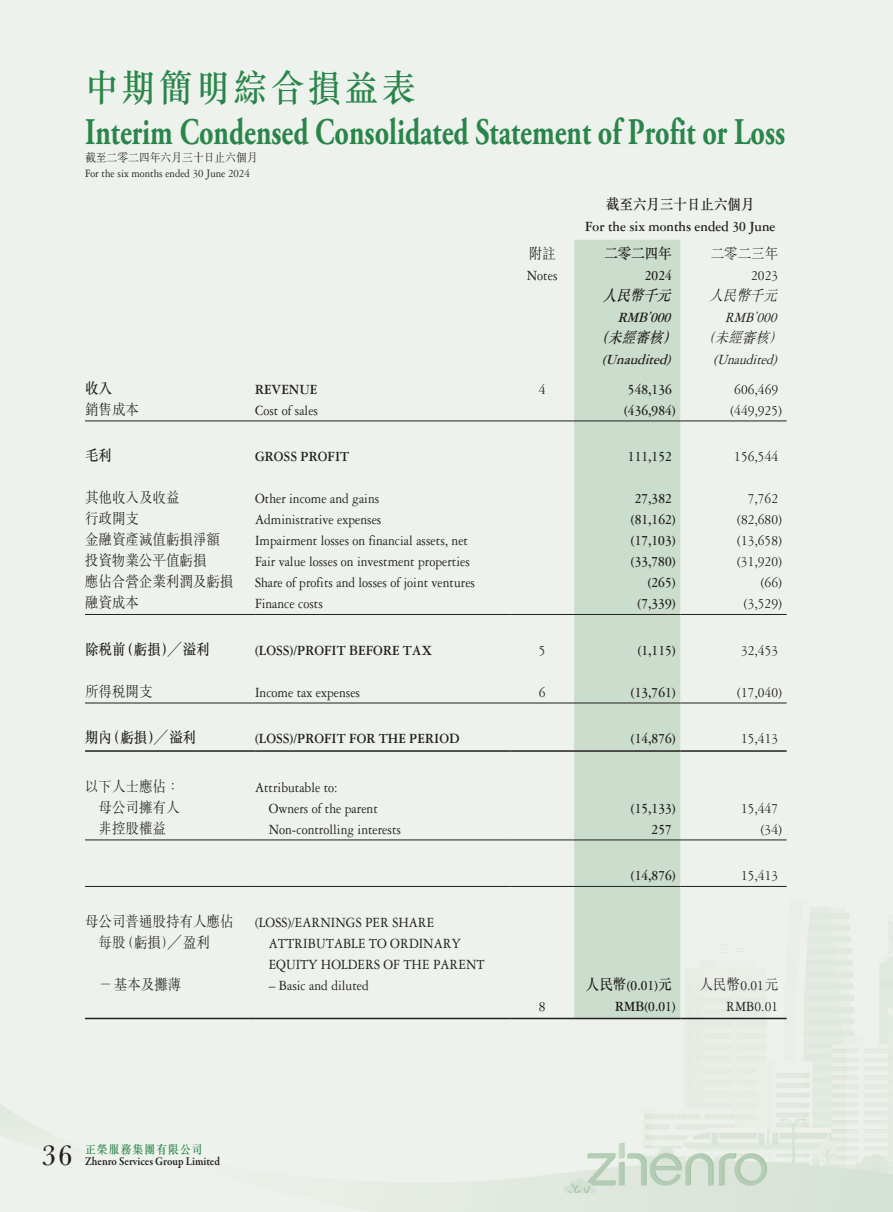
<style>
.page{position:relative;width:893px;height:1212px;background:#edf2ec}
.page>*{position:absolute;margin:0;border:0;box-sizing:border-box;transform-origin:0 0}
.t1{font:700 37.5px "Adobe Garamond Pro";color:#2a854a;scale:.75 1}
.t2{font:500 37.5px "M Sung HK";letter-spacing:.1em;color:#2a854a;scale:.9 1}
.t3{font:500 30px "M Sung HK";color:#231f20;scale:.9 1}
.t4{font:15px/21px "Garamond 3 LT Std";color:#231f20;scale:.9 1}
.t5{font:700 15px "Garamond 3 LT Std";color:#231f20;scale:.9 1}
.t6{font:300 15px/21px "M Sung HK";color:#231f20;scale:.9 1}
.t7{font:500 15px "M Sung HK";color:#231f20;scale:.9 1}
.t8{font:italic 700 15px "Garamond 3 LT Std";color:#231f20;scale:.9 1}
.t9{font:italic 15px "Garamond 3 LT Std";color:#231f20;scale:.9 1}
.t10{font:italic 500 15px "M Sung HK";color:#231f20;scale:.9 1}
.t11{font:italic 300 15px "M Sung HK";color:#231f20;scale:.9 1}
.t12{font:12px "Garamond 3 LT Std";color:#231f20;scale:.9 1}
.t13{font:600 12px "Garamond Premr Pro";color:#231f20;scale:.9 1}
.t14{font:300 12px "M Sung HK";color:#231f20;scale:.9 1}
.t15{font:500 12px "M Sung HK";letter-spacing:.1em;color:#2a854a;scale:.9 1}
.s1{font-family:"M Sung HK";font-weight:500}
.s2{font-family:"Garamond 3 LT Std";font-weight:400}
</style>
<div class="page">
<div style="left:574px;top:240px;width:106px;height:778px;background:#cbdecd"></div>
<hr style="left:85px;top:420px;width:170px;height:1px;background:#231f20">
<hr style="left:255px;top:420px;width:255px;height:1px;background:#231f20">
<hr style="left:510px;top:420px;width:64px;height:1px;background:#231f20">
<hr style="left:574px;top:420px;width:106px;height:1px;background:#231f20">
<hr style="left:680px;top:420px;width:107px;height:1px;background:#231f20">
<hr style="left:85px;top:614px;width:170px;height:1px;background:#231f20">
<hr style="left:255px;top:614px;width:255px;height:1px;background:#231f20">
<hr style="left:510px;top:614px;width:64px;height:1px;background:#231f20">
<hr style="left:574px;top:614px;width:106px;height:1px;background:#231f20">
<hr style="left:680px;top:614px;width:107px;height:1px;background:#231f20">
<hr style="left:85px;top:703px;width:170px;height:1px;background:#231f20">
<hr style="left:255px;top:703px;width:255px;height:1px;background:#231f20">
<hr style="left:510px;top:703px;width:64px;height:1px;background:#231f20">
<hr style="left:574px;top:703px;width:106px;height:1px;background:#231f20">
<hr style="left:680px;top:703px;width:107px;height:1px;background:#231f20">
<hr style="left:85px;top:750px;width:170px;height:2px;background:#231f20">
<hr style="left:255px;top:750px;width:255px;height:2px;background:#231f20">
<hr style="left:510px;top:750px;width:64px;height:2px;background:#231f20">
<hr style="left:574px;top:750px;width:106px;height:2px;background:#231f20">
<hr style="left:680px;top:750px;width:107px;height:2px;background:#231f20">
<hr style="left:85px;top:839px;width:170px;height:1px;background:#231f20">
<hr style="left:255px;top:839px;width:255px;height:1px;background:#231f20">
<hr style="left:510px;top:839px;width:64px;height:1px;background:#231f20">
<hr style="left:574px;top:839px;width:106px;height:1px;background:#231f20">
<hr style="left:680px;top:839px;width:107px;height:1px;background:#231f20">
<hr style="left:85px;top:886px;width:170px;height:1px;background:#231f20">
<hr style="left:255px;top:886px;width:255px;height:1px;background:#231f20">
<hr style="left:510px;top:886px;width:64px;height:1px;background:#231f20">
<hr style="left:574px;top:886px;width:106px;height:1px;background:#231f20">
<hr style="left:680px;top:886px;width:107px;height:1px;background:#231f20">
<hr style="left:85px;top:1018px;width:170px;height:1px;background:#231f20">
<hr style="left:255px;top:1018px;width:255px;height:1px;background:#231f20">
<hr style="left:510px;top:1018px;width:64px;height:1px;background:#231f20">
<hr style="left:574px;top:1018px;width:106px;height:1px;background:#231f20">
<hr style="left:680px;top:1018px;width:107px;height:1px;background:#231f20">
<h1 class="t2" style="left:85px;top:62px;width:369px">中期簡明綜合損益表</h1>
<h1 class="t1" style="left:85px;top:110px;width:935px">Interim Condensed Consolidated Statement of Profit or Loss</h1>
<p class="t14" style="left:85px;top:149px;width:194px">截至二零二四年六月三十日止六個月</p>
<p class="t12" style="left:85px;top:166px;width:184px">For the six months ended 30 June 2024</p>
<p class="t7" style="left:606px;top:194px;width:166px">截至六月三十日止六個月</p>
<p class="t5" style="left:585px;top:219px;width:213px">For the six months ended 30 June</p>
<p class="t6" style="left:529px;top:242px;width:31px">附註</p>
<p class="t7" style="left:604px;top:243px;width:76px">二零二四年</p>
<p class="t6" style="left:711px;top:242px;width:77px">二零二三年</p>
<p class="t4" style="left:527px;top:265px;width:36px">Notes</p>
<p class="t5" style="left:645px;top:267px;width:31px">2024</p>
<p class="t4" style="left:751px;top:265px;width:31px">2023</p>
<p class="t10" style="left:603px;top:285px;width:82px">人民幣千元</p>
<p class="t11" style="left:709px;top:285px;width:82px">人民幣千元</p>
<p class="t8" style="left:618px;top:309px;width:65px">RMB’000</p>
<p class="t9" style="left:725px;top:309px;width:64px">RMB’000</p>
<p class="t10" style="left:595px;top:327px;width:97px">（未經審核）</p>
<p class="t11" style="left:701px;top:327px;width:97px">（未經審核）</p>
<p class="t8" style="left:602px;top:351px;width:82px">(Unaudited)</p>
<p class="t9" style="left:714px;top:351px;width:76px">(Unaudited)</p>
<p class="t7" style="left:85px;top:378px;width:31px">收入</p>
<p class="t5" style="left:255px;top:381px;width:71px">REVENUE</p>
<p class="t4" style="left:539px;top:379px;width:9px">4</p>
<p class="t5" style="left:628px;top:381px;width:50px">548,136</p>
<p class="t4" style="left:734px;top:379px;width:50px">606,469</p>
<p class="t6" style="left:85px;top:398px;width:61px">銷售成本</p>
<p class="t4" style="left:255px;top:400px;width:71px">Cost of sales</p>
<p class="t5" style="left:624px;top:402px;width:59px">(436,984)</p>
<p class="t4" style="left:730px;top:400px;width:59px">(449,925)</p>
<p class="t7" style="left:85px;top:445px;width:31px">毛利</p>
<p class="t5" style="left:255px;top:449px;width:106px">GROSS PROFIT</p>
<p class="t5" style="left:628px;top:449px;width:50px">111,152</p>
<p class="t4" style="left:734px;top:446px;width:50px">156,544</p>
<p class="t6" style="left:85px;top:486px;width:106px">其他收入及收益</p>
<p class="t4" style="left:255px;top:488px;width:139px">Other income and gains</p>
<p class="t5" style="left:635px;top:491px;width:43px">27,382</p>
<p class="t4" style="left:748px;top:488px;width:35px">7,762</p>
<p class="t6" style="left:85px;top:507px;width:62px">行政開支</p>
<p class="t4" style="left:255px;top:509px;width:142px">Administrative expenses</p>
<p class="t5" style="left:631px;top:512px;width:51px">(81,162)</p>
<p class="t4" style="left:737px;top:509px;width:51px">(82,680)</p>
<p class="t6" style="left:85px;top:528px;width:151px">金融資產減值虧損淨額</p>
<p class="t4" style="left:255px;top:530px;width:238px">Impairment losses on financial assets, net</p>
<p class="t5" style="left:631px;top:533px;width:51px">(17,103)</p>
<p class="t4" style="left:737px;top:530px;width:51px">(13,658)</p>
<p class="t6" style="left:85px;top:549px;width:137px">投資物業公平值虧損</p>
<p class="t4" style="left:255px;top:551px;width:240px">Fair value losses on investment properties</p>
<p class="t5" style="left:631px;top:554px;width:51px">(33,780)</p>
<p class="t4" style="left:737px;top:551px;width:51px">(31,920)</p>
<p class="t6" style="left:85px;top:570px;width:166px">應佔合營企業利潤及虧損</p>
<p class="t4" style="left:255px;top:572px;width:246px">Share of profits and losses of joint ventures</p>
<p class="t5" style="left:648px;top:575px;width:32px">(265)</p>
<p class="t4" style="left:761px;top:572px;width:25px">(66)</p>
<p class="t6" style="left:85px;top:591px;width:62px">融資成本</p>
<p class="t4" style="left:255px;top:593px;width:77px">Finance costs</p>
<p class="t5" style="left:638px;top:596px;width:44px">(7,339)</p>
<p class="t4" style="left:744px;top:593px;width:44px">(3,529)</p>
<p class="t7" style="left:85px;top:639px;width:140px">除稅前（虧損）╱溢利</p>
<p class="t5" style="left:255px;top:642px;width:198px">(LOSS)/PROFIT BEFORE TAX</p>
<p class="t4" style="left:539px;top:640px;width:9px">5</p>
<p class="t5" style="left:638px;top:642px;width:44px">(1,115)</p>
<p class="t4" style="left:741px;top:640px;width:43px">32,453</p>
<p class="t6" style="left:85px;top:680px;width:76px">所得稅開支</p>
<p class="t4" style="left:255px;top:682px;width:118px">Income tax expenses</p>
<p class="t4" style="left:539px;top:682px;width:9px">6</p>
<p class="t5" style="left:631px;top:684px;width:51px">(13,761)</p>
<p class="t4" style="left:737px;top:682px;width:51px">(17,040)</p>
<p class="t7" style="left:85px;top:727px;width:125px">期內（虧損）╱溢利</p>
<p class="t5" style="left:255px;top:731px;width:229px">(LOSS)/PROFIT FOR THE PERIOD</p>
<p class="t5" style="left:631px;top:731px;width:51px">(14,876)</p>
<p class="t4" style="left:741px;top:728px;width:43px">15,413</p>
<p class="t6" style="left:85px;top:775px;width:106px">以下人士應佔：</p>
<p class="t4" style="left:255px;top:777px;width:93px">Attributable to:</p>
<p class="t6" style="left:99px;top:796px;width:91px">母公司擁有人</p>
<p class="t4" style="left:269px;top:798px;width:123px">Owners of the parent</p>
<p class="t5" style="left:631px;top:800px;width:51px">(15,133)</p>
<p class="t4" style="left:741px;top:798px;width:43px">15,447</p>
<p class="t6" style="left:99px;top:817px;width:76px">非控股權益</p>
<p class="t4" style="left:269px;top:819px;width:149px">Non-controlling interests</p>
<p class="t5" style="left:652px;top:821px;width:24px">257</p>
<p class="t4" style="left:761px;top:819px;width:25px">(34)</p>
<p class="t5" style="left:631px;top:867px;width:51px">(14,876)</p>
<p class="t4" style="left:741px;top:865px;width:43px">15,413</p>
<p class="t6" style="left:99px;top:910px;width:151px;text-indent:-14px">母公司普通股持有人應佔每股（虧損）╱盈利</p>
<p class="t4" style="left:269px;top:912px;width:242px;text-indent:-14px">(LOSS)/EARNINGS PER SHARE<br>ATTRIBUTABLE TO ORDINARY<br>EQUITY HOLDERS OF THE PARENT</p>
<p class="t6" style="left:99px;top:973px;width:93px">－基本及攤薄</p>
<p class="t4" style="left:269px;top:975px;width:113px">– Basic and diluted</p>
<p class="t5" style="left:586px;top:977px;width:97px"><span class="s1">人民幣</span>(0.01)<span class="s1">元</span></p>
<p class="t6" style="left:699px;top:973px;width:89px">人民幣<span class="s2">0.01</span>元</p>
<p class="t4" style="left:539px;top:996px;width:9px">8</p>
<p class="t5" style="left:615px;top:998px;width:69px">RMB(0.01)</p>
<p class="t4" style="left:726px;top:996px;width:59px">RMB0.01</p>
<p class="t15" style="left:85px;top:1141px;width:132px">正榮服務集團有限公司</p>
<h2 class="t3" style="left:42px;top:1133px;width:36px">36</h2>
<p class="t13" style="left:85px;top:1154px;width:152px">Zhenro Services Group Limited</p>
</div>
